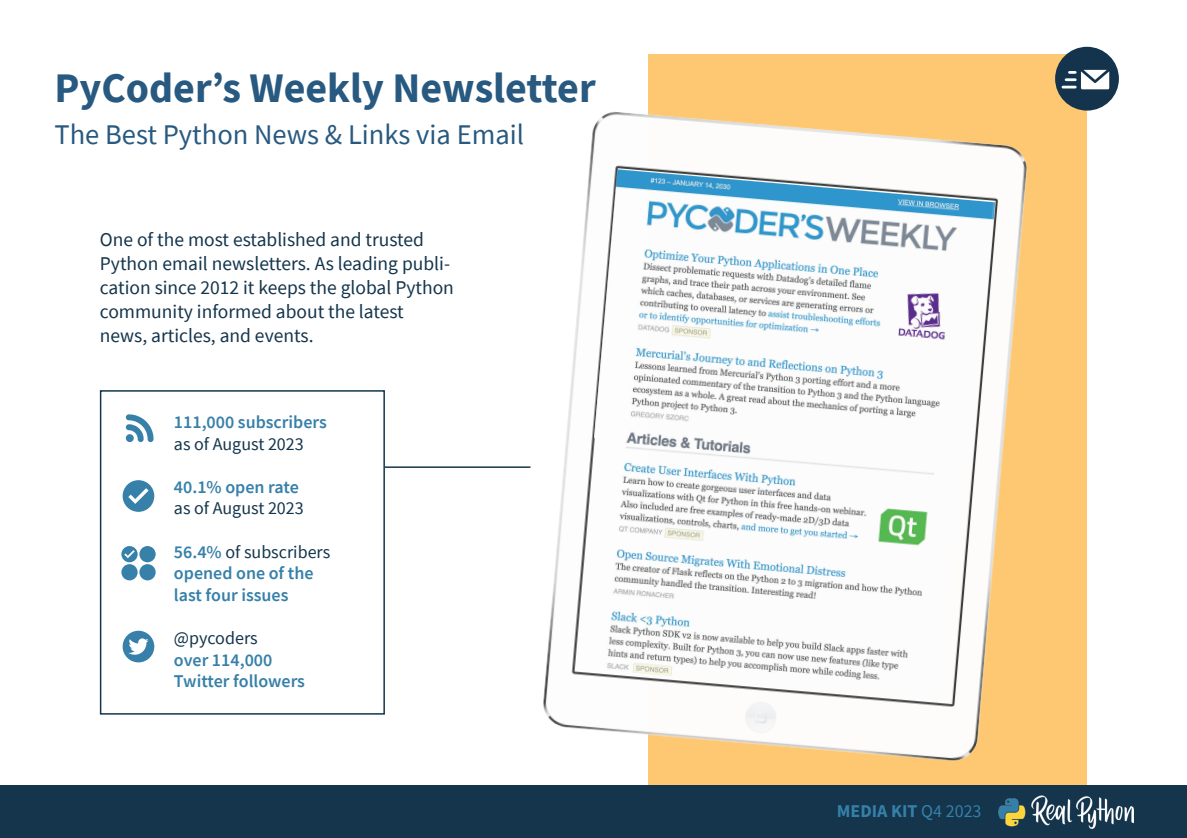
<style>
.page{position:relative;width:1187px;height:838px;background:#fff}
.page>*{position:absolute;margin:0;border:0;box-sizing:border-box;transform-origin:0 0}
.t1{font:700 42px "Source Sans Pro";color:#285980}
.t2{font:28.5px "Source Sans Pro";color:#285980}
.t3{font:19.5px/24px "Source Sans Pro";color:#14354c}
.t4{font:600 18px/21.6px "Source Sans Pro";color:#3780a9}
.t5{font:18px "Source Sans Pro";color:#14354c}
.t6{font:700 18px "Source Sans Pro";color:#3580a9}
.s1{font-weight:400;color:#14354c}
.s2{font-weight:400}
</style>
<div class="page">
<div style="left:0;top:784px;width:1186px;height:54px;background:#14354c"></div>
<svg style="left:125px;top:414px;width:28px;height:28px"></svg>
<div style="left:126px;top:434px;width:8px;height:8px;background:#3780a9;border-radius:50%"></div>
<svg style="left:122px;top:480px;width:32px;height:32px"></svg>
<svg style="left:121px;top:546px;width:17px;height:16px"></svg>
<div style="left:139px;top:546px;width:17px;height:16px;background:#3780a9;border-radius:50%"></div>
<div style="left:139px;top:564px;width:17px;height:16px;background:#3780a9;border-radius:50%"></div>
<div style="left:121px;top:564px;width:17px;height:16px;background:#3780a9;border-radius:50%"></div>
<div style="left:122px;top:630px;width:32px;height:32px;background:#3780a9;border-radius:50%"></div>
<img style="left:381px;top:46px;width:791px;height:783px">
<img style="left:594px;top:169px;width:401px;height:302px">
<img style="left:580px;top:420px;width:382px;height:279px">
<div style="left:100px;top:390px;width:285px;height:324px;border:2px solid #14354c"></div>
<svg style="left:129px;top:638px;width:19px;height:16px"></svg>
<div style="left:1054px;top:47px;width:64px;height:64px;background:#13344c;border-radius:50%"></div>
<svg style="left:1062px;top:70px;width:47px;height:19px"></svg>
<hr style="left:385px;top:466px;width:145px;height:2px;background:#14354c">
<h1 class="t1" style="left:54px;top:60px;width:542px">PyCoder’s Weekly Newsletter</h1>
<h2 class="t2" style="left:54px;top:116px;width:471px">The Best Python News &amp; Links via Email</h2>
<p class="t3" style="left:100px;top:227px;width:355px">One of the most established and trusted Python email newsletters. As leading publi&shy;cation since 2012 it keeps the global Python community informed about the latest news, articles, and events.</p>
<p class="t4" style="left:174px;top:411px;width:154px">111,000 subscribers</p>
<p class="t5" style="left:174px;top:432px;width:131px">as of August 2023</p>
<p class="t4" style="left:174px;top:476px;width:126px">40.1% open rate</p>
<p class="t5" style="left:174px;top:497px;width:131px">as of August 2023</p>
<p class="t4" style="left:174px;top:540px;width:158px">56.4% <span class="s1">of subscribers </span>opened one of the last four issues</p>
<p class="t5" style="left:174px;top:626px;width:85px">@pycoders</p>
<p class="t4" style="left:174px;top:648px;width:133px">over 114,000<br>Twitter followers</p>
<p class="t6" style="left:836px;top:799px;width:146px">MEDIA KIT <span class="s2">Q4 2023</span></p>
</div>
